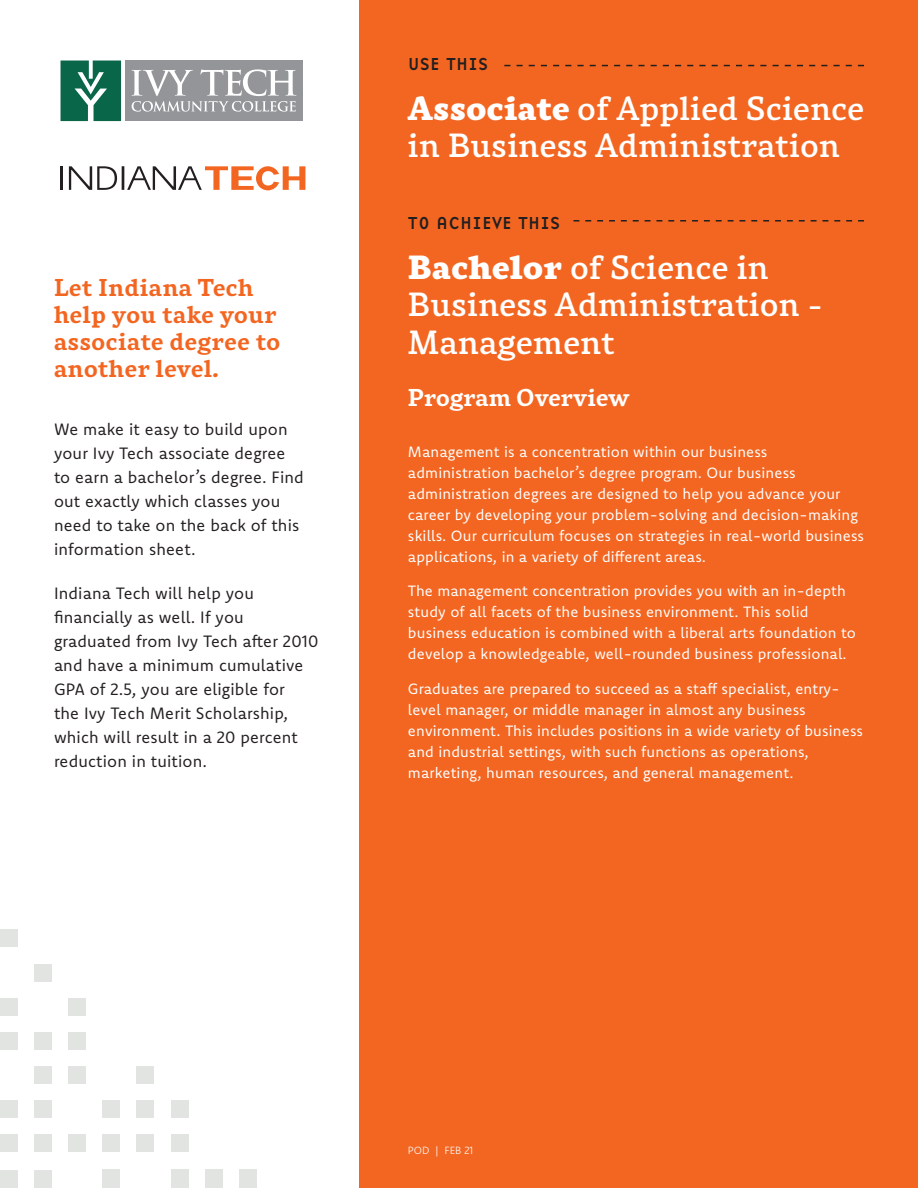
<style>
.page{position:relative;width:918px;height:1188px;background:#fff}
.page>*{position:absolute;margin:0;border:0;box-sizing:border-box;transform-origin:0 0}
.t1{font:500 33px/37.5px "Rival";letter-spacing:.02em;color:#fff}
.t2{font:700 24px/27px "Rival";letter-spacing:.03em;color:#f36621}
.t3{font:700 24px "Rival";letter-spacing:.01em;color:#fff}
.t4{font:18px "Base 9 Sans OT";color:#231f20}
.t5{font:16.5px/24px "Komet";letter-spacing:.01em;color:#231f20}
.t6{font:15px/21px "Komet";letter-spacing:.01em;color:#fff}
.t7{font:300 10.5px "Komet";color:#fff}
.s1{font-weight:900}
</style>
<div class="page">
<div style="left:360px;top:0;width:558px;height:1188px;background:#f36621"></div>
<svg style="left:69px;top:166px;width:48px;height:24px"></svg>
<hr style="left:122px;top:166px;width:2px;height:24px;background:#231f20">
<hr style="left:60px;top:166px;width:3px;height:24px;background:#231f20">
<svg style="left:127px;top:166px;width:178px;height:24px"></svg>
<svg style="left:61px;top:61px;width:60px;height:60px;background:#2c7c62"></svg>
<div style="left:125px;top:61px;width:178px;height:60px;background:#939598"></div>
<svg style="left:131px;top:69px;width:165px;height:43px"></svg>
<div style="left:205px;top:1169px;width:17px;height:19px;background:#e2e4e2"></div>
<div style="left:137px;top:1135px;width:17px;height:17px;background:#e2e4e2"></div>
<div style="left:137px;top:1101px;width:17px;height:17px;background:#e2e4e2"></div>
<div style="left:137px;top:1067px;width:17px;height:17px;background:#e2e4e2"></div>
<div style="left:68px;top:1135px;width:18px;height:17px;background:#e2e4e2"></div>
<div style="left:68px;top:1067px;width:18px;height:17px;background:#e2e4e2"></div>
<div style="left:68px;top:1032px;width:18px;height:17px;background:#e2e4e2"></div>
<div style="left:68px;top:998px;width:18px;height:17px;background:#e2e4e2"></div>
<div style="left:171px;top:1169px;width:17px;height:19px;background:#e2e4e2"></div>
<div style="left:171px;top:1135px;width:17px;height:17px;background:#e2e4e2"></div>
<div style="left:171px;top:1101px;width:17px;height:17px;background:#e2e4e2"></div>
<div style="left:239px;top:1169px;width:17px;height:19px;background:#e2e4e2"></div>
<div style="left:103px;top:1169px;width:17px;height:19px;background:#e2e4e2"></div>
<div style="left:103px;top:1135px;width:17px;height:17px;background:#e2e4e2"></div>
<div style="left:103px;top:1101px;width:17px;height:17px;background:#e2e4e2"></div>
<div style="left:34px;top:1170px;width:17px;height:18px;background:#e2e4e2"></div>
<div style="left:34px;top:1135px;width:17px;height:17px;background:#e2e4e2"></div>
<div style="left:34px;top:1101px;width:17px;height:17px;background:#e2e4e2"></div>
<div style="left:34px;top:1067px;width:17px;height:17px;background:#e2e4e2"></div>
<div style="left:34px;top:1032px;width:17px;height:17px;background:#e2e4e2"></div>
<div style="left:34px;top:964px;width:17px;height:17px;background:#e2e4e2"></div>
<div style="left:0;top:1170px;width:17px;height:18px;background:#e2e4e2"></div>
<div style="left:0;top:1135px;width:17px;height:17px;background:#e2e4e2"></div>
<div style="left:0;top:1101px;width:17px;height:17px;background:#e2e4e2"></div>
<div style="left:0;top:1032px;width:17px;height:17px;background:#e2e4e2"></div>
<div style="left:0;top:930px;width:17px;height:17px;background:#e2e4e2"></div>
<div style="left:0;top:998px;width:17px;height:17px;background:#e2e4e2"></div>
<svg style="left:504px;top:65px;width:360px;height:1px"></svg>
<svg style="left:573px;top:220px;width:291px;height:2px"></svg>
<p class="t2" style="left:54px;top:273px;width:228px">Let Indiana Tech help you take your associate degree to another level.</p>
<p class="t5" style="left:54px;top:417px;width:251px">We make it easy to build upon your Ivy Tech associate degree to earn a bachelor’s degree. Find out exactly which classes you need to take on the back of this information sheet.</p>
<p class="t5" style="left:54px;top:581px;width:266px">Indiana Tech will help you financially as well. If you graduated from Ivy Tech after 2010 and have a minimum cumulative<br>GPA of 2.5, you are eligible for<br>the Ivy Tech Merit Scholarship, which will result in a 20 percent reduction in tuition.</p>
<p class="t4" style="left:408px;top:54px;width:82px">USE THIS</p>
<p class="t1" style="left:408px;top:88px;width:458px"><span class="s1">Associate</span> of Applied Science in Business Administration</p>
<p class="t4" style="left:408px;top:213px;width:154px">TO ACHIEVE THIS</p>
<p class="t1" style="left:408px;top:247px;width:416px"><span class="s1">Bachelor</span> of Science in<br>Business Administration -<br>Management</p>
<p class="t3" style="left:408px;top:379px;width:223px">Program Overview</p>
<p class="t6" style="left:408px;top:441px;width:458px">Management is a concentration within our business administration bachelor’s degree program. Our business administration degrees are designed to help you advance your career by developing your problem-solving and decision-making skills. Our curriculum focuses on strategies in real-world business applications, in a variety of different areas.</p>
<p class="t6" style="left:408px;top:580px;width:449px">The management concentration provides you with an in-depth study of all facets of the business environment. This solid business education is combined with a liberal arts foundation to develop a knowledgeable, well-rounded business professional.</p>
<p class="t6" style="left:408px;top:678px;width:457px">Graduates are prepared to succeed as a staff specialist, entry&shy;level manager, or middle manager in almost any business environment. This includes positions in a wide variety of business and industrial settings, with such functions as operations, marketing, human resources, and general management.</p>
<p class="t7" style="left:408px;top:1143px;width:67px">POD | FEB 21</p>
</div>
